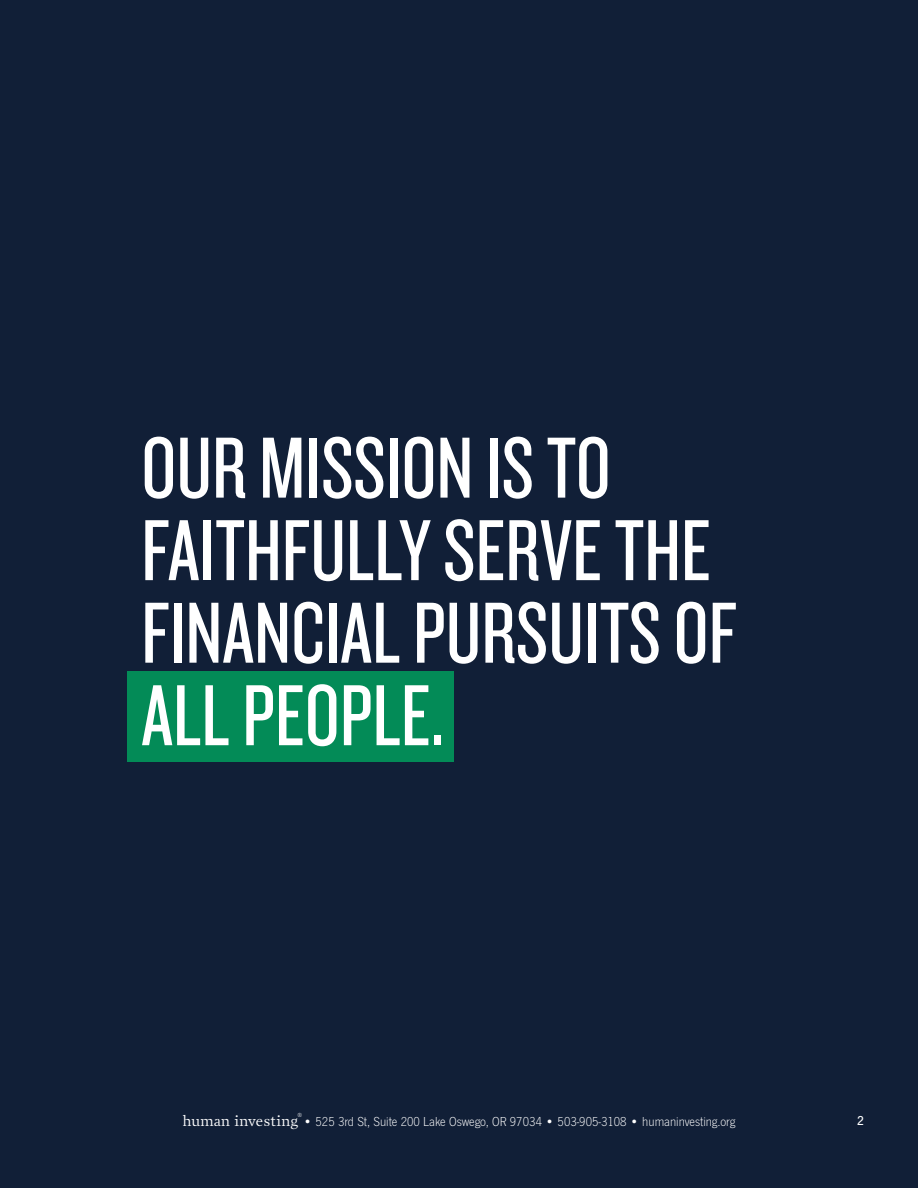
<style>
.page{position:relative;width:918px;height:1188px;background:#111f37}
.page>*{position:absolute;margin:0;border:0;box-sizing:border-box;transform-origin:0 0}
.t1{font:90px/82.5px "Knockout HTF28 Junior Featherwt";color:#fff}
.t2{font:300 13.5px "News Got";color:#fff}
.t3{font:500 13.5px "News Got";color:#fff}
.t4{font:6px "Prensa";color:#fff}
.s1{font-family:"Prensa";font-weight:400;font-size:15px}
</style>
<div class="page">
<div style="left:128px;top:671px;width:326px;height:90px;background:#038b57"></div>
<h1 class="t1" style="left:141px;top:429px;width:597px">OUR MISSION IS TO<br>FAITHFULLY SERVE THE<br>FINANCIAL PURSUITS OF<br>ALL PEOPLE.</h1>
<p class="t4" style="left:298px;top:1112px;width:6px">®</p>
<p class="t2" style="left:183px;top:1114px;width:554px"><span class="s1">human investing</span> • 525 3rd St, Suite 200 Lake Oswego, OR 97034 • 503-905-3108 • humaninvesting.org</p>
<p class="t3" style="left:857px;top:1113px;width:8px">2</p>
</div>
